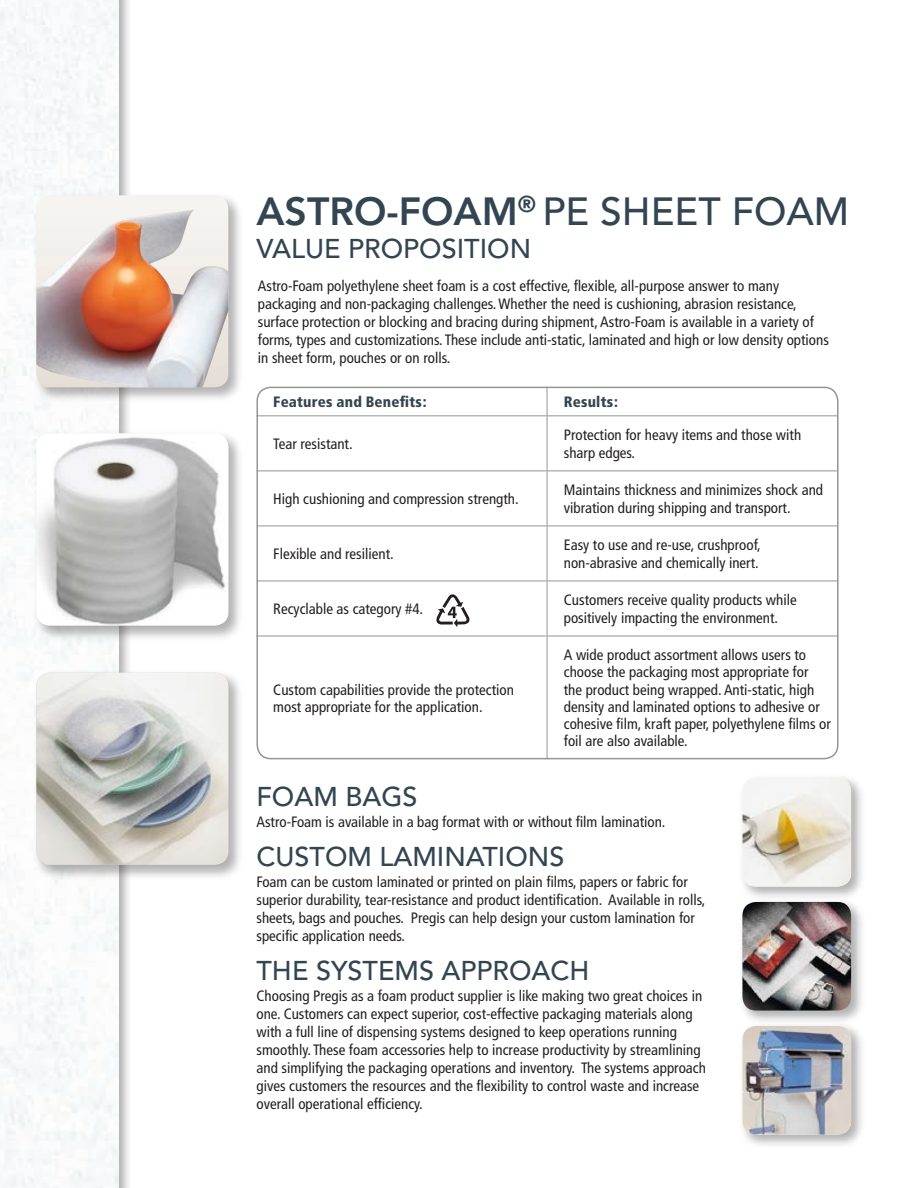
<style>
.page{position:relative;width:918px;height:1188px;background:#fff}
.page>*{position:absolute;margin:0;border:0;box-sizing:border-box;transform-origin:0 0}
.t1{font:500 39px "Avenir";color:#334551}
.t2{font:500 27px "Avenir";color:#334551}
.t3{font:condensed 15px/18px "Frutiger";color:#231f20}
.t4{font:900 condensed 15px "Frutiger";letter-spacing:.015em;color:#334551}
.s1{font-weight:800}
</style>
<div class="page">
<div style="left:0;top:0;width:132px;height:1188px;background:#231f20;opacity:.35"></div>
<img style="left:0;top:0;width:118px;height:1188px">
<div style="left:256px;top:387px;width:582px;height:372px;border:2px solid #939598;border-radius:14px"></div>
<svg style="left:547px;top:387px;width:1px;height:28px"></svg>
<hr style="left:256px;top:415px;width:291px;height:1px;background:#939598">
<hr style="left:547px;top:415px;width:291px;height:1px;background:#939598">
<hr style="left:547px;top:416px;width:1px;height:55px;background:#939598">
<hr style="left:256px;top:471px;width:291px;height:1px;background:#939598">
<hr style="left:547px;top:471px;width:291px;height:1px;background:#939598">
<hr style="left:547px;top:471px;width:1px;height:55px;background:#939598">
<hr style="left:256px;top:526px;width:291px;height:1px;background:#939598">
<hr style="left:547px;top:526px;width:291px;height:1px;background:#939598">
<hr style="left:547px;top:526px;width:1px;height:55px;background:#939598">
<hr style="left:256px;top:581px;width:291px;height:1px;background:#939598">
<hr style="left:547px;top:581px;width:291px;height:1px;background:#939598">
<hr style="left:547px;top:581px;width:1px;height:55px;background:#939598">
<hr style="left:256px;top:636px;width:291px;height:1px;background:#939598">
<hr style="left:547px;top:636px;width:291px;height:1px;background:#939598">
<hr style="left:547px;top:636px;width:1px;height:123px;background:#939598">
<svg style="left:436px;top:594px;width:34px;height:33px"></svg>
<div style="left:33px;top:430px;width:211px;height:211px;background:#231f20;opacity:.35"></div>
<img style="left:36px;top:434px;width:192px;height:192px">
<div style="left:33px;top:669px;width:211px;height:211px;background:#231f20;opacity:.35"></div>
<img style="left:36px;top:673px;width:192px;height:192px">
<div style="left:33px;top:192px;width:211px;height:211px;background:#231f20;opacity:.35"></div>
<div style="left:36px;top:195px;width:192px;height:15px;background:#f6f4f1"></div>
<img style="left:36px;top:210px;width:192px;height:177px">
<div style="left:738px;top:897px;width:128px;height:128px;background:#231f20;opacity:.35"></div>
<img style="left:742px;top:902px;width:109px;height:109px">
<div style="left:738px;top:773px;width:128px;height:128px;background:#231f20;opacity:.35"></div>
<img style="left:742px;top:778px;width:109px;height:109px">
<div style="left:738px;top:1021px;width:128px;height:128px;background:#231f20;opacity:.35"></div>
<img style="left:742px;top:1026px;width:109px;height:109px">
<h1 class="t1" style="left:256px;top:189px;width:594px"><span class="s1">ASTRO-FOAM</span><sup>®</sup> PE SHEET FOAM</h1>
<h2 class="t2" style="left:256px;top:234px;width:276px">VALUE PROPOSITION</h2>
<p class="t3" style="left:258px;top:277px;width:573px">Astro-Foam polyethylene sheet foam is a cost effective, flexible, all-purpose answer to many packaging and non-packaging challenges. Whether the need is cushioning, abrasion resistance, surface protection or blocking and bracing during shipment, Astro-Foam is available in a variety of forms, types and customizations. These include anti-static, laminated and high or low density options in sheet form, pouches or on rolls.</p>
<p class="t4" style="left:273px;top:393px;width:155px">Features and Benefits:</p>
<p class="t4" style="left:564px;top:393px;width:56px">Results:</p>
<p class="t3" style="left:273px;top:435px;width:81px">Tear resistant.</p>
<p class="t3" style="left:564px;top:427px;width:239px;line-height:17.2px">Protection for heavy items and those with sharp edges.</p>
<p class="t3" style="left:273px;top:490px;width:247px">High cushioning and compression strength.</p>
<p class="t3" style="left:564px;top:482px;width:261px;line-height:17.2px">Maintains thickness and minimizes shock and vibration during shipping and transport.</p>
<p class="t3" style="left:273px;top:545px;width:122px">Flexible and resilient.</p>
<p class="t3" style="left:564px;top:537px;width:198px;line-height:17.2px">Easy to use and re-use, crushproof, non-abrasive and chemically inert.</p>
<p class="t3" style="left:273px;top:600px;width:151px">Recyclable as category #4.</p>
<p class="t3" style="left:564px;top:592px;width:234px;line-height:17.2px">Customers receive quality products while positively impacting the environment.</p>
<p class="t3" style="left:273px;top:681px;width:242px;line-height:17.2px">Custom capabilities provide the protection most appropriate for the application.</p>
<p class="t3" style="left:564px;top:646px;width:269px;line-height:17.2px">A wide product assortment allows users to choose the packaging most appropriate for<br>the product being wrapped. Anti-static, high density and laminated options to adhesive or cohesive film, kraft paper, polyethylene films or foil are also available.</p>
<h2 class="t2" style="left:256px;top:781px;width:162px">FOAM BAGS</h2>
<p class="t3" style="left:256px;top:813px;width:411px">Astro-Foam is available in a bag format with or without film lamination.</p>
<h2 class="t2" style="left:256px;top:841px;width:309px">CUSTOM LAMINATIONS</h2>
<p class="t3" style="left:256px;top:873px;width:450px">Foam can be custom laminated or printed on plain films, papers or fabric for superior durability, tear-resistance and product identification. Available in rolls, sheets, bags and pouches. Pregis can help design your custom lamination for specific application needs.</p>
<h2 class="t2" style="left:256px;top:955px;width:335px">THE SYSTEMS APPROACH</h2>
<p class="t3" style="left:256px;top:987px;width:451px">Choosing Pregis as a foam product supplier is like making two great choices in one. Customers can expect superior, cost-effective packaging materials along with a full line of dispensing systems designed to keep operations running smoothly. These foam accessories help to increase productivity by streamlining and simplifying the packaging operations and inventory. The systems approach gives customers the resources and the flexibility to control waste and increase overall operational efficiency.</p>
</div>
